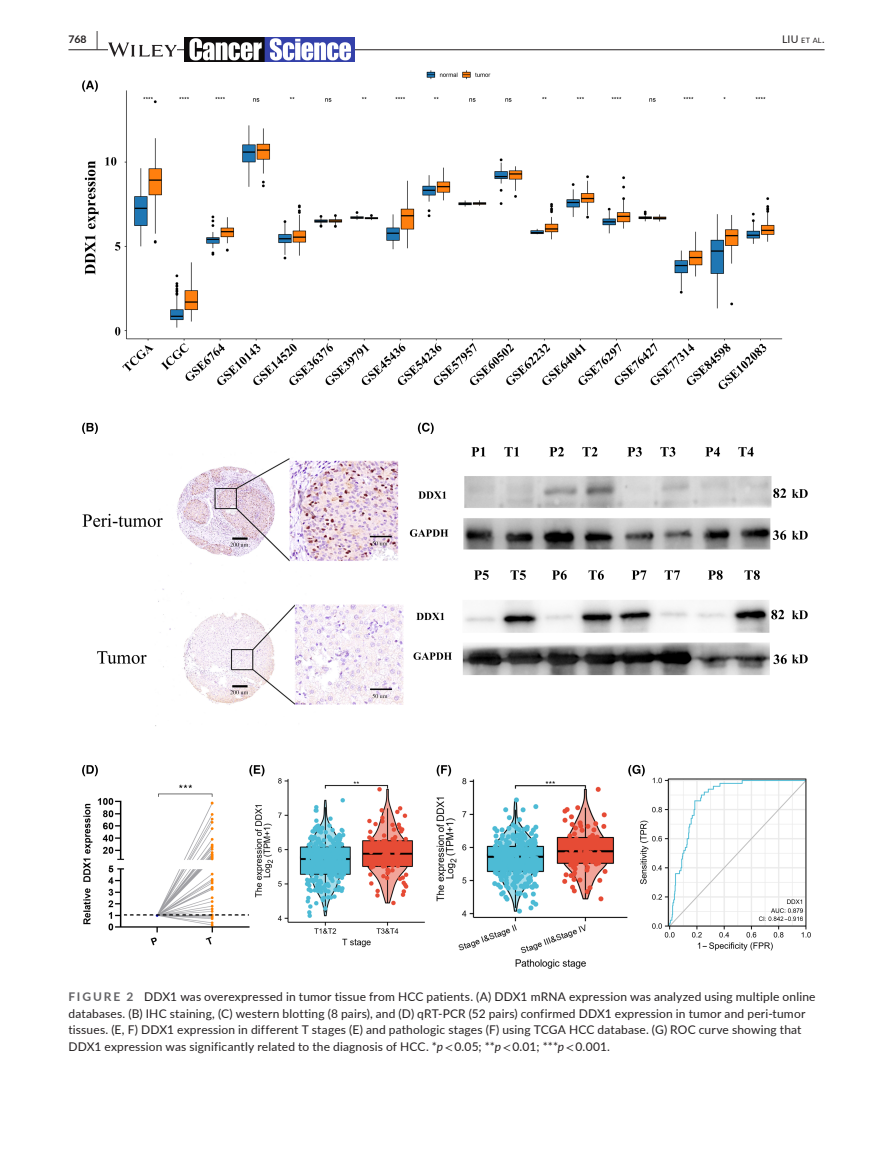
<style>
.page{position:relative;width:893px;height:1174px;background:#fff}
.page>*{position:absolute;margin:0;border:0;box-sizing:border-box;transform-origin:0 0}
.t1{font:12px/16.5px "Lato";letter-spacing:.015em;color:#231f20}
.t2{font:10.5px "Lato";color:#231f20}
.t3{font:700 10.5px "Lato";color:#231f20}
.s1{font-size:19.5px}
.s2{font-size:7.35px}
.s3{font-weight:700;color:#636366}
.s4{font-style:italic}
.s5{font-family:"STIX"}
</style>
<div class="page">
<hr style="left:68px;top:49px;width:756px;height:1px;background:#231f20">
<svg style="left:108px;top:42px;width:69px;height:15px"></svg>
<img style="left:185px;top:38px;width:170px;height:24px">
<img style="left:82px;top:70px;width:729px;height:899px">
<p class="t3" style="left:68px;top:31px;width:31px">768 <span class="s1">|</span></p>
<p class="t2" style="left:782px;top:31px;width:44px">LIU <span class="s2">et al</span>.</p>
<p class="t1" style="left:68px;top:988px;width:749px"><span class="s3">FIGURE 2</span> DDX1 was overexpressed in tumor tissue from HCC patients. (A) DDX1 mRNA expression was analyzed using multiple online databases. (B) IHC staining, (C) western blotting (8 pairs), and (D) qRT-PCR (52 pairs) confirmed DDX1 expression in tumor and peri-tumor tissues. (E, F) DDX1 expression in different T stages (E) and pathologic stages (F) using TCGA HCC database. (G) ROC curve showing that DDX1 expression was significantly related to the diagnosis of HCC. *<span class="s4">p</span><span class="s5">&lt;</span> 0.05; **<span class="s4">p</span><span class="s5">&lt;</span> 0.01; ***<span class="s4">p</span><span class="s5">&lt;</span> 0.001.</p>
</div>
